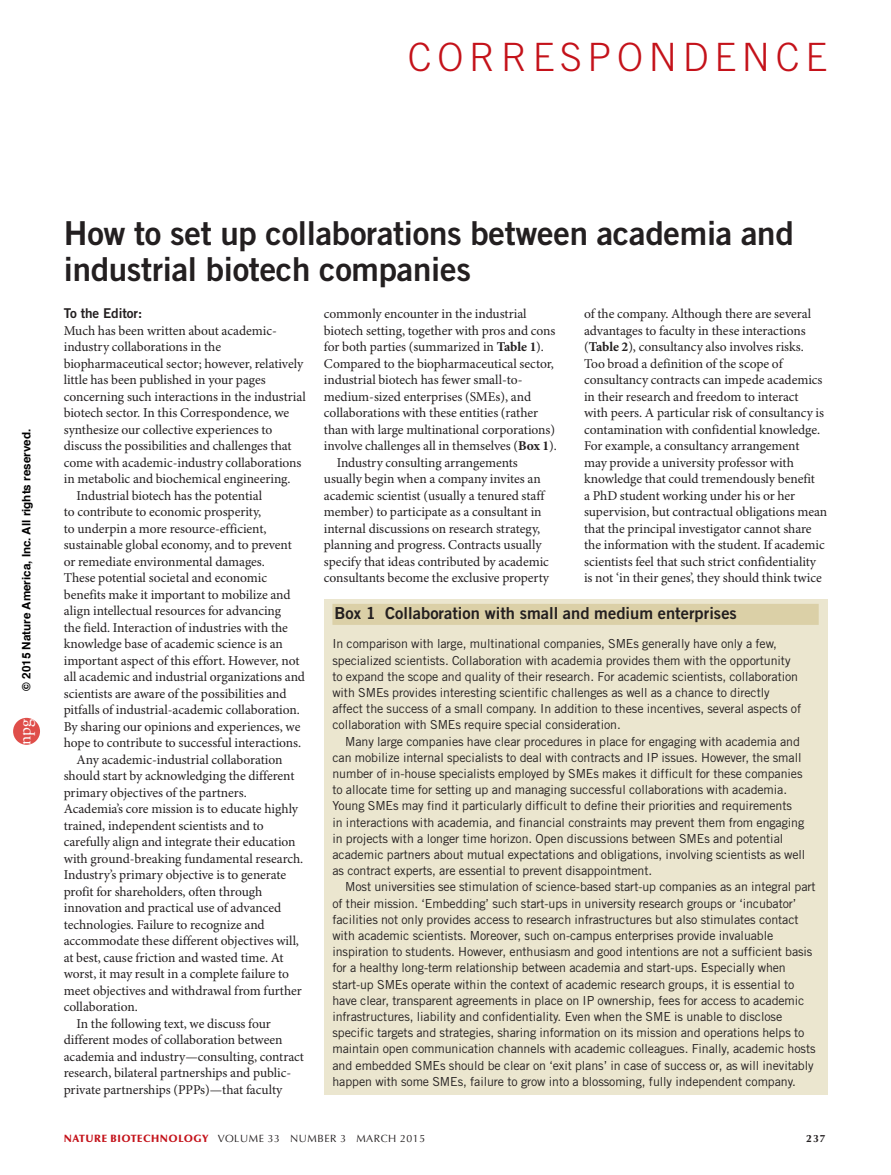
<style>
.page{position:relative;width:891px;height:1175px;background:#fff}
.page>*{position:absolute;margin:0;border:0;box-sizing:border-box;transform-origin:0 0}
.t1{font:300 39px "Trade Gothic LT Std";letter-spacing:.145em;color:#c4121a}
.t2{font:33px/36px "Trade Gothic LT Std Bd 2";letter-spacing:-.01em;color:#231f20}
.t3{font:17.4px "Adobe Garamond Pro";color:#fff}
.t4{font:16.5px "Trade Gothic LT Std Bd 2";color:#231f20}
.t5{font:13.5px/16.5px "Minion Pro";letter-spacing:-.005em;color:#231f20}
.t6{font:13.5px "Trade Gothic LT Std Bd 2";letter-spacing:-.005em;color:#231f20}
.t7{font:12.45px/16.2px "Trade Gothic LT Std";letter-spacing:-.01em;color:#231f20}
.t8{font:700 11.7px "Helvetica";color:#000}
.t9{font:10.5px "Optima LT Std";letter-spacing:.05em;color:#231f20}
.t10{font:700 10.5px "Optima LT Std";color:#231f20}
.s1{font-family:"Arial"}
.s2{font-weight:700}
.s3{font-weight:900;color:#c4121a}
</style>
<div class="page">
<div style="left:324px;top:599px;width:503px;height:495px;background:#ebe6cf"></div>
<div style="left:332px;top:604px;width:487px;height:21px;background:#dbd0a7"></div>
<div style="left:13px;top:718px;width:27px;height:26px;background:#df4e4a;border-radius:50%"></div>
<h1 class="t1" style="left:408px;top:34px;width:421px">CORRESPONDENCE</h1>
<p class="t8" style="left:17px;top:690px;width:263px;rotate:-90deg">© 201<span class="s1">5</span> Nature America, Inc. All rights reserved.</p>
<p class="t3" style="left:14px;top:744px;width:28px;rotate:-90deg">npg</p>
<h2 class="t2" style="left:64px;top:215px;width:731px">How to set up collaborations between academia and industrial biotech companies</h2>
<p class="t6" style="left:64px;top:305px;width:80px">To the Editor:</p>
<p class="t5" style="left:64px;top:323px;width:215px">Much has been written about academic-</p>
<p class="t5" style="left:64px;top:339px;width:159px">industry collaborations in the</p>
<p class="t5" style="left:64px;top:356px;width:241px">biopharmaceutical sector; however, relatively</p>
<p class="t5" style="left:64px;top:372px;width:203px">little has been published in your pages</p>
<p class="t5" style="left:64px;top:389px;width:244px">concerning such interactions in the industrial</p>
<p class="t5" style="left:64px;top:405px;width:227px">biotech sector. In this Correspondence, we</p>
<p class="t5" style="left:64px;top:422px;width:210px">synthesize our collective experiences to</p>
<p class="t5" style="left:64px;top:438px;width:229px">discuss the possibilities and challenges that</p>
<p class="t5" style="left:64px;top:455px;width:239px">come with academic-industry collaborations</p>
<p class="t5" style="left:64px;top:471px;width:228px">in metabolic and biochemical engineering.</p>
<p class="t5" style="left:77px;top:488px;width:187px">Industrial biotech has the potential</p>
<p class="t5" style="left:64px;top:504px;width:199px">to contribute to economic prosperity,</p>
<p class="t5" style="left:64px;top:521px;width:204px">to underpin a more resource-efficient,</p>
<p class="t5" style="left:64px;top:537px;width:230px">sustainable global economy, and to prevent</p>
<p class="t5" style="left:64px;top:554px;width:203px">or remediate environmental damages.</p>
<p class="t5" style="left:64px;top:570px;width:205px">These potential societal and economic</p>
<p class="t5" style="left:64px;top:587px;width:228px">benefits make it important to mobilize and</p>
<p class="t5" style="left:64px;top:603px;width:219px">align intellectual resources for advancing</p>
<p class="t5" style="left:64px;top:620px;width:226px">the field. Interaction of industries with the</p>
<p class="t5" style="left:64px;top:636px;width:221px">knowledge base of academic science is an</p>
<p class="t5" style="left:64px;top:653px;width:237px">important aspect of this effort. However, not</p>
<p class="t5" style="left:64px;top:669px;width:243px">all academic and industrial organizations and</p>
<p class="t5" style="left:64px;top:686px;width:224px">scientists are aware of the possibilities and</p>
<p class="t5" style="left:64px;top:702px;width:238px">pitfalls of industrial-academic collaboration.</p>
<p class="t5" style="left:64px;top:719px;width:238px">By sharing our opinions and experiences, we</p>
<p class="t5" style="left:64px;top:735px;width:239px">hope to contribute to successful interactions.</p>
<p class="t5" style="left:77px;top:752px;width:208px">Any academic-industrial collaboration</p>
<p class="t5" style="left:64px;top:768px;width:232px">should start by acknowledging the different</p>
<p class="t5" style="left:64px;top:785px;width:185px">primary objectives of the partners.</p>
<p class="t5" style="left:64px;top:801px;width:236px">Academia’s core mission is to educate highly</p>
<p class="t5" style="left:64px;top:818px;width:201px">trained, independent scientists and to</p>
<p class="t5" style="left:64px;top:834px;width:233px">carefully align and integrate their education</p>
<p class="t5" style="left:64px;top:851px;width:241px">with ground-breaking fundamental research.</p>
<p class="t5" style="left:64px;top:867px;width:224px">Industry’s primary objective is to generate</p>
<p class="t5" style="left:64px;top:884px;width:200px">profit for shareholders, often through</p>
<p class="t5" style="left:64px;top:900px;width:219px">innovation and practical use of advanced</p>
<p class="t5" style="left:64px;top:917px;width:202px">technologies. Failure to recognize and</p>
<p class="t5" style="left:64px;top:933px;width:237px">accommodate these different objectives will,</p>
<p class="t5" style="left:64px;top:950px;width:221px">at best, cause friction and wasted time. At</p>
<p class="t5" style="left:64px;top:966px;width:227px">worst, it may result in a complete failure to</p>
<p class="t5" style="left:64px;top:983px;width:240px">meet objectives and withdrawal from further</p>
<p class="t5" style="left:64px;top:999px;width:76px">collaboration.</p>
<p class="t5" style="left:77px;top:1016px;width:196px">In the following text, we discuss four</p>
<p class="t5" style="left:64px;top:1032px;width:220px">different modes of collaboration between</p>
<p class="t5" style="left:64px;top:1049px;width:242px">academia and industry—consulting, contract</p>
<p class="t5" style="left:64px;top:1065px;width:229px">research, bilateral partnerships and public-</p>
<p class="t5" style="left:64px;top:1082px;width:220px">private partnerships (PPPs)—that faculty</p>
<p class="t5" style="left:584px;top:306px;width:245px">of the company. Although there are several advantages to faculty in these interactions (<span class="s2">Table 2</span>), consultancy also involves risks.<br>Too broad a definition of the scope of consultancy contracts can impede academics in their research and freedom to interact<br>with peers. A particular risk of consultancy is contamination with confidential knowledge.<br>For example, a consultancy arrangement<br>may provide a university professor with knowledge that could tremendously benefit<br>a PhD student working under his or her supervision, but contractual obligations mean that the principal investigator cannot share the information with the student. If academic scientists feel that such strict confidentiality is not ‘in their genes’, they should think twice</p>
<p class="t4" style="left:335px;top:603px;width:404px">Box 1 Collaboration with small and medium enterprises</p>
<p class="t7" style="left:332px;top:635px;width:470px">In comparison with large, multinational companies, SMEs generally have only a few, specialized scientists. Collaboration with academia provides them with the opportunity to expand the scope and quality of their research. For academic scientists, collaboration with SMEs provides interesting scientific challenges as well as a chance to directly affect the success of a small company. In addition to these incentives, several aspects of collaboration with SMEs require special consideration.</p>
<p class="t7" style="left:332px;top:733px;width:475px;text-indent:13px">Many large companies have clear procedures in place for engaging with academia and can mobilize internal specialists to deal with contracts and IP issues. However, the small number of in-house specialists employed by SMEs makes it difficult for these companies to allocate time for setting up and managing successful collaborations with academia.<br>Young SMEs may find it particularly difficult to define their priorities and requirements<br>in interactions with academia, and financial constraints may prevent them from engaging in projects with a longer time horizon. Open discussions between SMEs and potential academic partners about mutual expectations and obligations, involving scientists as well as contract experts, are essential to prevent disappointment.</p>
<p class="t7" style="left:332px;top:878px;width:485px;text-indent:13px">Most universities see stimulation of science-based start-up companies as an integral part of their mission. ‘Embedding’ such start-ups in university research groups or ‘incubator’ facilities not only provides access to research infrastructures but also stimulates contact with academic scientists. Moreover, such on-campus enterprises provide invaluable inspiration to students. However, enthusiasm and good intentions are not a sufficient basis for a healthy long-term relationship between academia and start-ups. Especially when start-up SMEs operate within the context of academic research groups, it is essential to have clear, transparent agreements in place on IP ownership, fees for access to academic infrastructures, liability and confidentiality. Even when the SME is unable to disclose specific targets and strategies, sharing information on its mission and operations helps to maintain open communication channels with academic colleagues. Finally, academic hosts and embedded SMEs should be clear on ‘exit plans’ in case of success or, as will inevitably happen with some SMEs, failure to grow into a blossoming, fully independent company.</p>
<p class="t5" style="left:324px;top:306px;width:204px">commonly encounter in the industrial</p>
<p class="t5" style="left:324px;top:323px;width:233px">biotech setting, together with pros and cons</p>
<p class="t5" style="left:324px;top:339px;width:222px">for both parties (summarized in <span class="s2">Table 1</span>).</p>
<p class="t5" style="left:324px;top:356px;width:232px">Compared to the biopharmaceutical sector,</p>
<p class="t5" style="left:324px;top:372px;width:200px">industrial biotech has fewer small-to-</p>
<p class="t5" style="left:324px;top:389px;width:209px">medium-sized enterprises (SMEs), and</p>
<p class="t5" style="left:324px;top:405px;width:216px">collaborations with these entities (rather</p>
<p class="t5" style="left:324px;top:421px;width:233px">than with large multinational corporations)</p>
<p class="t5" style="left:324px;top:438px;width:235px">involve challenges all in themselves (<span class="s2">Box 1</span>).</p>
<p class="t5" style="left:337px;top:454px;width:183px">Industry consulting arrangements</p>
<p class="t5" style="left:324px;top:471px;width:218px">usually begin when a company invites an</p>
<p class="t5" style="left:324px;top:487px;width:222px">academic scientist (usually a tenured staff</p>
<p class="t5" style="left:324px;top:504px;width:219px">member) to participate as a consultant in</p>
<p class="t5" style="left:324px;top:520px;width:218px">internal discussions on research strategy,</p>
<p class="t5" style="left:324px;top:537px;width:219px">planning and progress. Contracts usually</p>
<p class="t5" style="left:324px;top:553px;width:227px">specify that ideas contributed by academic</p>
<p class="t5" style="left:324px;top:570px;width:227px">consultants become the exclusive property</p>
<p class="t9" style="left:64px;top:1132px;width:363px"><span class="s3">NATURE BIOTECHNOLOGY</span> VOLUME 33 NUMBER 3 MARCH 2015</p>
<p class="t10" style="left:806px;top:1132px;width:21px">237</p>
</div>
